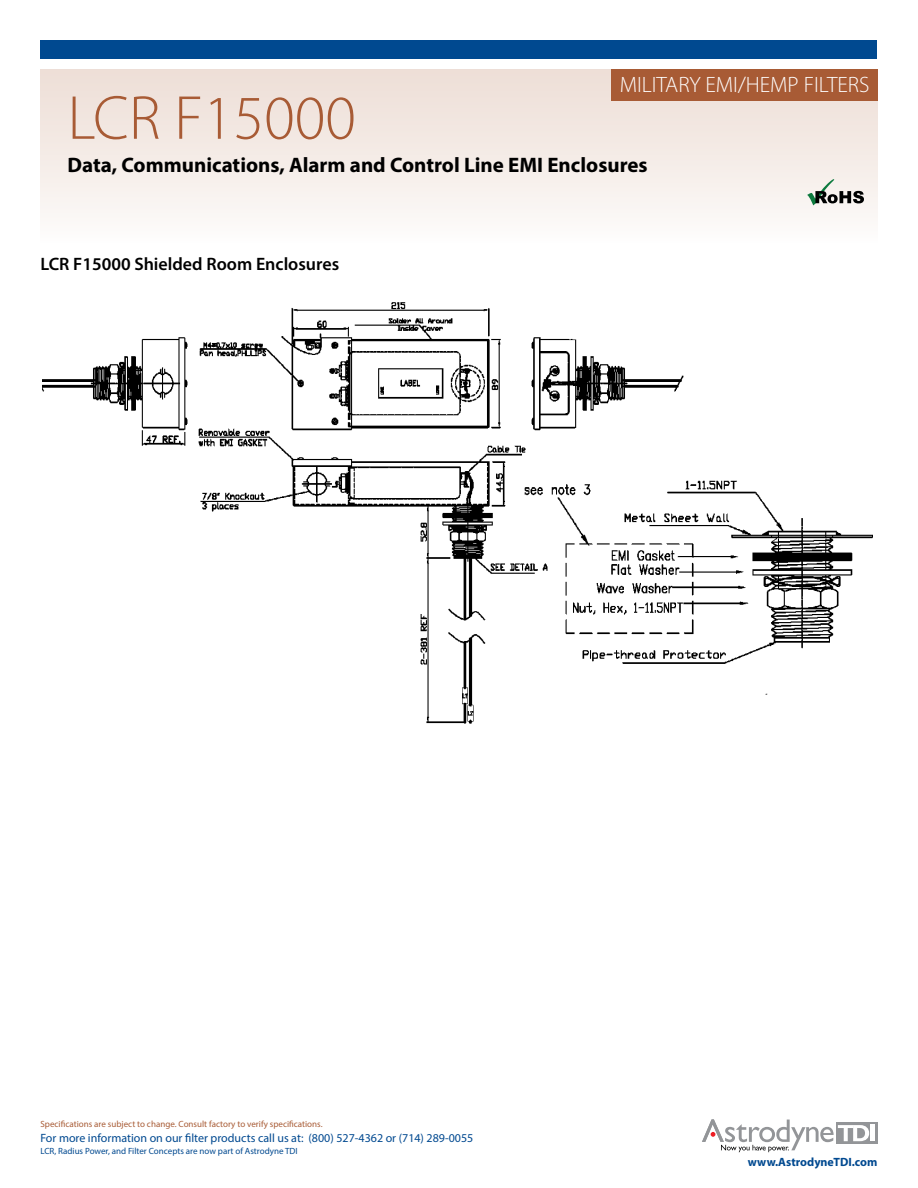
<style>
.page{position:relative;width:918px;height:1188px;background:#fff}
.page>*{position:absolute;margin:0;border:0;box-sizing:border-box;transform-origin:0 0}
.t1{font:300 62.7px "Myriad Pro";color:#a85b35}
.t2{font:300 22.35px "Myriad Pro";color:#fff}
.t3{font:700 21px "Myriad Pro";color:#000}
.t4{font:600 18px "Myriad Pro";color:#000}
.t5{font:12px "Myriad Pro";color:#004990}
.t6{font:700 12px "Myriad Pro";color:#004990}
.t7{font:9px "Myriad Pro";color:#a85b35}
.t8{font:9px "Myriad Pro";color:#004990}
</style>
<div class="page">
<div style="left:40px;top:69px;width:838px;height:174px;background:linear-gradient(to bottom,#edddd5,#fdfcfa)"></div>
<div style="left:40px;top:40px;width:838px;height:19px;background:#004990"></div>
<div style="left:611px;top:69px;width:267px;height:31px;background:#a85b35"></div>
<svg style="left:807px;top:179px;width:57px;height:26px"></svg>
<svg style="left:869px;top:1123px;width:9px;height:21px"></svg>
<hr style="left:870px;top:1125px;width:4px;height:16px;background:#fff">
<svg style="left:702px;top:1119px;width:167px;height:33px"></svg>
<img style="left:43px;top:302px;width:830px;height:422px">
<h2 class="t2" style="left:620px;top:71px;width:251px">MILITARY EMI/HEMP FILTERS</h2>
<h1 class="t1" style="left:68px;top:80px;width:290px">LCR F15000</h1>
<h3 class="t3" style="left:68px;top:151px;width:582px">Data, Communications, Alarm and Control Line EMI Enclosures</h3>
<h3 class="t4" style="left:41px;top:253px;width:300px">LCR F15000 Shielded Room Enclosures</h3>
<p class="t7" style="left:40px;top:1119px;width:284px">Specifications are subject to change. Consult factory to verify specifications.</p>
<p class="t5" style="left:40px;top:1130px;width:434px">For more information on our filter products call us at: (800) 527-4362 or (714) 289-0055</p>
<p class="t8" style="left:40px;top:1145px;width:259px">LCR, Radius Power, and Filter Concepts are now part of Astrodyne TDI</p>
<p class="t6" style="left:748px;top:1154px;width:131px">www.AstrodyneTDI.com</p>
</div>
